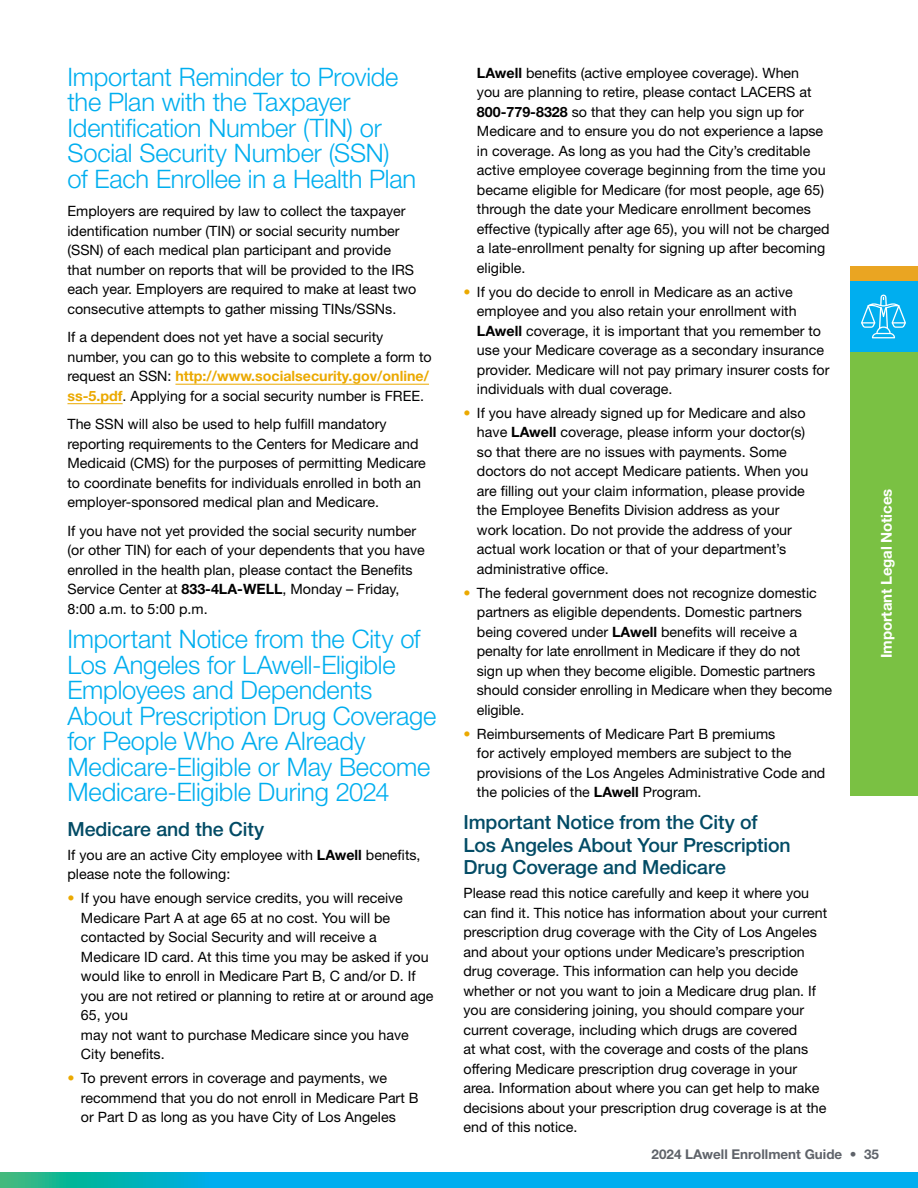
<style>
.page{position:relative;width:918px;height:1188px;background:#fff}
.page>*{position:absolute;margin:0;border:0;box-sizing:border-box;transform-origin:0 0}
.t1{font:300 25.5px/25.5px "Helvetica Neue LT Std";letter-spacing:-.01em;color:#00aeef}
.t2{font:500 19.5px/22.5px "Helvetica Neue LT Std";letter-spacing:-.005em;color:#024b65}
.t3{font:700 15px "Helvetica Neue LT Std";letter-spacing:-.01em;color:#fff}
.t4{font:14.25px/19.5px "Helvetica Neue LT Std";color:#000}
.t5{font:700 13.5px "Helvetica Neue LT Std";color:#5f636a}
.s1{font-weight:700;color:#eba900}
.s2{font-weight:700}
.s3{color:#eba900}
</style>
<div class="page">
<div style="left:850px;top:351px;width:68px;height:445px;background:#7ac143"></div>
<div style="left:850px;top:279px;width:68px;height:72px;background:#00aeef"></div>
<svg style="left:0;top:1173px;width:918px;height:15px;background:#03afdf"></svg>
<svg style="left:861px;top:295px;width:45px;height:43px"></svg>
<div style="left:850px;top:266px;width:68px;height:15px;background:#eaa522"></div>
<hr style="left:175px;top:384px;width:254px;height:1px;background:#eba900">
<hr style="left:68px;top:403px;width:55px;height:1px;background:#eba900">
<h1 class="t1" style="left:68px;top:63px;width:350px">Important Reminder to Provide the Plan with the Taxpayer<br>Identification Number (TIN) or<br>Social Security Number (SSN) of Each Enrollee in a Health Plan</h1>
<p class="t4" style="left:68px;top:201px;width:350px">Employers are required by law to collect the taxpayer identification number (TIN) or social security number (SSN) of each medical plan participant and provide that number on reports that will be provided to the IRS each year. Employers are required to make at least two consecutive attempts to gather missing TINs/SSNs.</p>
<p class="t4" style="left:68px;top:327px;width:366px">If a dependent does not yet have a social security number, you can go to this website to complete a form to request an SSN: <span class="s1">http://www.socialsecurity.gov/online/ ss-5.pdf</span>. Applying for a social security number is FREE.</p>
<p class="t4" style="left:68px;top:414px;width:360px">The SSN will also be used to help fulfill mandatory reporting requirements to the Centers for Medicare and Medicaid (CMS) for the purposes of permitting Medicare to coordinate benefits for individuals enrolled in both an employer-sponsored medical plan and Medicare.</p>
<p class="t4" style="left:68px;top:521px;width:359px">If you have not yet provided the social security number (or other TIN) for each of your dependents that you have enrolled in the health plan, please contact the Benefits Service Center at <span class="s2">833-4LA-WELL</span>, Monday – Friday, 8:00 a.m. to 5:00 p.m.</p>
<h1 class="t1" style="left:68px;top:626px;width:371px">Important Notice from the City of<br>Los Angeles for LAwell-Eligible<br>Employees and Dependents<br>About Prescription Drug Coverage for People Who Are Already<br>Medicare-Eligible or May Become<br>Medicare-Eligible During 2024</h1>
<h2 class="t2" style="left:68px;top:817px;width:198px">Medicare and the City</h2>
<p class="t4" style="left:68px;top:845px;width:355px">If you are an active City employee with <span class="s2">LAwell</span> benefits, please note the following:</p>
<p class="t4" style="left:81px;top:888px;width:354px;text-indent:-13px"><span class="s3">•</span> If you have enough service credits, you will receive Medicare Part A at age 65 at no cost. You will be contacted by Social Security and will receive a Medicare ID card. At this time you may be asked if you would like to enroll in Medicare Part B, C and/or D. If you are not retired or planning to retire at or around age 65, you<br>may not want to purchase Medicare since you have City benefits.</p>
<p class="t4" style="left:81px;top:1068px;width:339px;text-indent:-13px"><span class="s3">•</span> To prevent errors in coverage and payments, we recommend that you do not enroll in Medicare Part B or Part D as long as you have City of Los Angeles</p>
<p class="t4" style="left:477px;top:63px;width:354px"><span class="s2">LAwell</span> benefits (active employee coverage). When<br>you are planning to retire, please contact LACERS at <span class="s2">800-779-8328</span> so that they can help you sign up for Medicare and to ensure you do not experience a lapse in coverage. As long as you had the City’s creditable active employee coverage beginning from the time you became eligible for Medicare (for most people, age 65) through the date your Medicare enrollment becomes effective (typically after age 65), you will not be charged a late-enrollment penalty for signing up after becoming eligible.</p>
<p class="t4" style="left:477px;top:282px;width:354px;text-indent:-13px"><span class="s3">•</span> If you do decide to enroll in Medicare as an active employee and you also retain your enrollment with <span class="s2">LAwell</span> coverage, it is important that you remember to use your Medicare coverage as a secondary insurance provider. Medicare will not pay primary insurer costs for individuals with dual coverage.</p>
<p class="t4" style="left:477px;top:403px;width:333px;text-indent:-13px"><span class="s3">•</span> If you have already signed up for Medicare and also have <span class="s2">LAwell</span> coverage, please inform your doctor(s) so that there are no issues with payments. Some doctors do not accept Medicare patients. When you are filling out your claim information, please provide the Employee Benefits Division address as your work location. Do not provide the address of your actual work location or that of your department’s administrative office.</p>
<p class="t4" style="left:477px;top:583px;width:357px;text-indent:-13px"><span class="s3">•</span> The federal government does not recognize domestic partners as eligible dependents. Domestic partners being covered under <span class="s2">LAwell</span> benefits will receive a penalty for late enrollment in Medicare if they do not<br>sign up when they become eligible. Domestic partners should consider enrolling in Medicare when they become eligible.</p>
<p class="t4" style="left:477px;top:724px;width:350px;text-indent:-13px"><span class="s3">•</span> Reimbursements of Medicare Part B premiums<br>for actively employed members are subject to the provisions of the Los Angeles Administrative Code and the policies of the <span class="s2">LAwell</span> Program.</p>
<h2 class="t2" style="left:464px;top:811px;width:329px">Important Notice from the City of<br>Los Angeles About Your Prescription<br>Drug Coverage and Medicare</h2>
<p class="t4" style="left:464px;top:883px;width:365px">Please read this notice carefully and keep it where you can find it. This notice has information about your current prescription drug coverage with the City of Los Angeles and about your options under Medicare’s prescription drug coverage. This information can help you decide whether or not you want to join a Medicare drug plan. If you are considering joining, you should compare your current coverage, including which drugs are covered<br>at what cost, with the coverage and costs of the plans offering Medicare prescription drug coverage in your area. Information about where you can get help to make decisions about your prescription drug coverage is at the end of this notice.</p>
<p class="t3" style="left:877px;top:658px;width:171px;rotate:-90deg">Important Legal Notices</p>
<p class="t5" style="left:652px;top:1145px;width:229px">2024 LAwell Enrollment Guide • 35</p>
</div>
